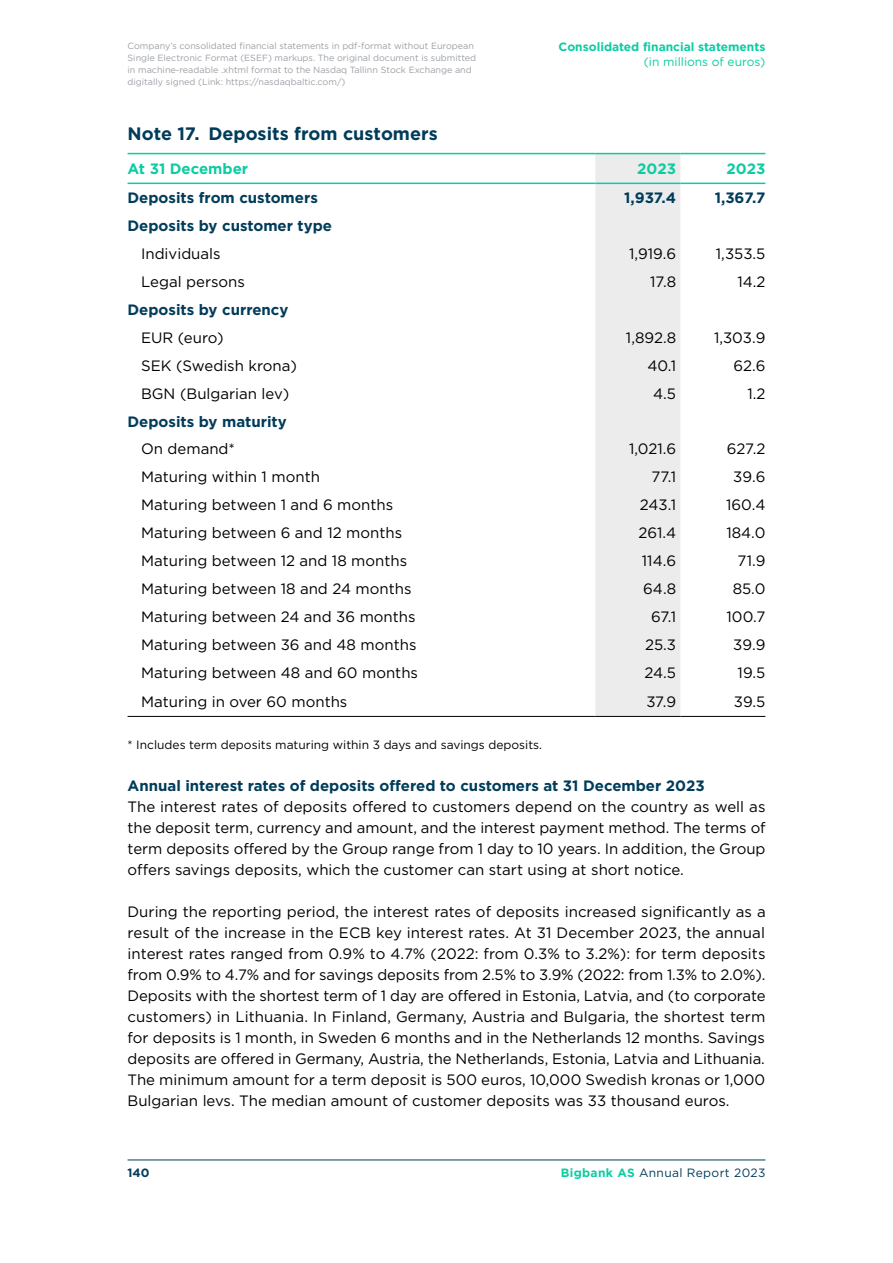
<style>
.page{position:relative;width:893px;height:1263px;background:#fff}
.page>*{position:absolute;margin:0;border:0;box-sizing:border-box;transform-origin:0 0}
.t1{font:700 18px "Gotham Pro";color:#003c5a}
.t2{font:15px/21px "Gotham Pro";color:#000;text-align:justify}
.t3{font:700 15px "Gotham Pro";color:#003c5a}
.t4{font:700 15px "Gotham Pro";color:#0ccca2}
.t5{font:12px "Gotham Pro";color:#000}
.t6{font:700 12px "Gotham Pro";color:#0ccca2}
.t7{font:12px "Gotham Pro";letter-spacing:.03em;color:#003c5a}
.t8{font:12px "Gotham Pro";color:#0ccca2}
.t9{font:700 12px "Gotham Pro";color:#003c5a}
.t10{font:9px/12px "Gotham Pro";color:#9ca0a6}
.s1{font-weight:700;color:#0ccca2}
</style>
<div class="page">
<hr style="left:128px;top:1159px;width:637px;height:1px;background:#003c5a">
<div style="left:595px;top:154px;width:85px;height:562px;background:#ececec"></div>
<hr style="left:128px;top:153px;width:467px;height:1px;background:#0ccca2">
<hr style="left:595px;top:153px;width:85px;height:1px;background:#0ccca2">
<hr style="left:680px;top:153px;width:85px;height:1px;background:#0ccca2">
<hr style="left:128px;top:183px;width:467px;height:1px;background:#0ccca2">
<hr style="left:595px;top:183px;width:85px;height:1px;background:#0ccca2">
<hr style="left:680px;top:183px;width:85px;height:1px;background:#0ccca2">
<hr style="left:128px;top:716px;width:467px;height:1px;background:#000">
<hr style="left:595px;top:716px;width:85px;height:1px;background:#000">
<hr style="left:680px;top:716px;width:85px;height:1px;background:#000">
<p class="t10" style="left:128px;top:40px;width:350px">Company’s consolidated financial statements in pdf-format without European Single Electronic Format (ESEF) markups. The original document is submitted in machine-readable .xhtml format to the Nasdaq Tallinn Stock Exchange and digitally signed (Link: https://nasdaqbaltic.com/)</p>
<p class="t6" style="left:559px;top:40px;width:208px">Consolidated financial statements</p>
<p class="t8" style="left:644px;top:55px;width:123px">(in millions of euros)</p>
<p class="t1" style="left:128px;top:123px;width:312px">Note 17. Deposits from customers</p>
<p class="t4" style="left:128px;top:160px;width:122px">At 31 December</p>
<p class="t4" style="left:637px;top:160px;width:40px">2023</p>
<p class="t4" style="left:727px;top:160px;width:40px">2023</p>
<p class="t3" style="left:128px;top:189px;width:192px">Deposits from customers</p>
<p class="t3" style="left:624px;top:189px;width:53px">1,937.4</p>
<p class="t3" style="left:715px;top:189px;width:52px">1,367.7</p>
<p class="t3" style="left:128px;top:217px;width:206px">Deposits by customer type</p>
<p class="t2" style="left:141px;top:243px;width:81px">Individuals</p>
<p class="t2" style="left:629px;top:243px;width:49px">1,919.6</p>
<p class="t2" style="left:716px;top:243px;width:51px">1,353.5</p>
<p class="t2" style="left:141px;top:271px;width:105px">Legal persons</p>
<p class="t2" style="left:650px;top:271px;width:27px">17.8</p>
<p class="t2" style="left:737px;top:271px;width:30px">14.2</p>
<p class="t3" style="left:128px;top:301px;width:162px">Deposits by currency</p>
<p class="t2" style="left:141px;top:327px;width:84px">EUR (euro)</p>
<p class="t2" style="left:626px;top:327px;width:52px">1,892.8</p>
<p class="t2" style="left:714px;top:327px;width:53px">1,303.9</p>
<p class="t2" style="left:141px;top:355px;width:157px">SEK (Swedish krona)</p>
<p class="t2" style="left:647px;top:355px;width:30px">40.1</p>
<p class="t2" style="left:733px;top:355px;width:34px">62.6</p>
<p class="t2" style="left:141px;top:383px;width:150px">BGN (Bulgarian lev)</p>
<p class="t2" style="left:653px;top:383px;width:24px">4.5</p>
<p class="t2" style="left:747px;top:383px;width:20px">1.2</p>
<p class="t3" style="left:128px;top:412px;width:161px">Deposits by maturity</p>
<p class="t2" style="left:141px;top:439px;width:95px">On demand*</p>
<p class="t2" style="left:629px;top:439px;width:49px">1,021.6</p>
<p class="t2" style="left:727px;top:439px;width:40px">627.2</p>
<p class="t2" style="left:141px;top:467px;width:180px">Maturing within 1 month</p>
<p class="t2" style="left:651px;top:467px;width:26px">77.1</p>
<p class="t2" style="left:733px;top:467px;width:34px">39.6</p>
<p class="t2" style="left:141px;top:495px;width:254px">Maturing between 1 and 6 months</p>
<p class="t2" style="left:640px;top:495px;width:38px">243.1</p>
<p class="t2" style="left:726px;top:495px;width:41px">160.4</p>
<p class="t2" style="left:141px;top:522px;width:263px">Maturing between 6 and 12 months</p>
<p class="t2" style="left:639px;top:522px;width:39px">261.4</p>
<p class="t2" style="left:726px;top:522px;width:40px">184.0</p>
<p class="t2" style="left:141px;top:550px;width:268px">Maturing between 12 and 18 months</p>
<p class="t2" style="left:642px;top:550px;width:36px">114.6</p>
<p class="t2" style="left:738px;top:550px;width:29px">71.9</p>
<p class="t2" style="left:141px;top:578px;width:272px">Maturing between 18 and 24 months</p>
<p class="t2" style="left:643px;top:578px;width:34px">64.8</p>
<p class="t2" style="left:733px;top:578px;width:34px">85.0</p>
<p class="t2" style="left:141px;top:606px;width:276px">Maturing between 24 and 36 months</p>
<p class="t2" style="left:651px;top:606px;width:27px">67.1</p>
<p class="t2" style="left:727px;top:606px;width:40px">100.7</p>
<p class="t2" style="left:141px;top:634px;width:277px">Maturing between 36 and 48 months</p>
<p class="t2" style="left:645px;top:634px;width:33px">25.3</p>
<p class="t2" style="left:733px;top:634px;width:34px">39.9</p>
<p class="t2" style="left:141px;top:662px;width:278px">Maturing between 48 and 60 months</p>
<p class="t2" style="left:645px;top:662px;width:33px">24.5</p>
<p class="t2" style="left:738px;top:662px;width:29px">19.5</p>
<p class="t2" style="left:141px;top:691px;width:208px">Maturing in over 60 months</p>
<p class="t2" style="left:646px;top:691px;width:31px">37.9</p>
<p class="t2" style="left:734px;top:691px;width:33px">39.5</p>
<p class="t5" style="left:128px;top:738px;width:416px">* Includes term deposits maturing within 3 days and savings deposits.</p>
<p class="t3" style="left:128px;top:777px;width:579px">Annual interest rates of deposits offered to customers at 31 December 2023</p>
<p class="t2" style="left:128px;top:796px;width:640px">The interest rates of deposits offered to customers depend on the country as well as the deposit term, currency and amount, and the interest payment method. The terms of term deposits offered by the Group range from 1 day to 10 years. In addition, the Group offers savings deposits, which the customer can start using at short notice.</p>
<p class="t2" style="left:128px;top:901px;width:640px">During the reporting period, the interest rates of deposits increased significantly as a result of the increase in the ECB key interest rates. At 31 December 2023, the annual interest rates ranged from 0.9% to 4.7% (2022: from 0.3% to 3.2%): for term deposits from 0.9% to 4.7% and for savings deposits from 2.5% to 3.9% (2022: from 1.3% to 2.0%).<br>Deposits with the shortest term of 1 day are offered in Estonia, Latvia, and (to corporate customers) in Lithuania. In Finland, Germany, Austria and Bulgaria, the shortest term for deposits is 1 month, in Sweden 6 months and in the Netherlands 12 months. Savings deposits are offered in Germany, Austria, the Netherlands, Estonia, Latvia and Lithuania.<br>The minimum amount for a term deposit is 500 euros, 10,000 Swedish kronas or 1,000<br>Bulgarian levs. The median amount of customer deposits was 33 thousand euros.</p>
<p class="t9" style="left:128px;top:1166px;width:24px">140</p>
<p class="t7" style="left:561px;top:1166px;width:206px"><span class="s1">Bigbank AS</span> Annual Report 2023</p>
</div>
